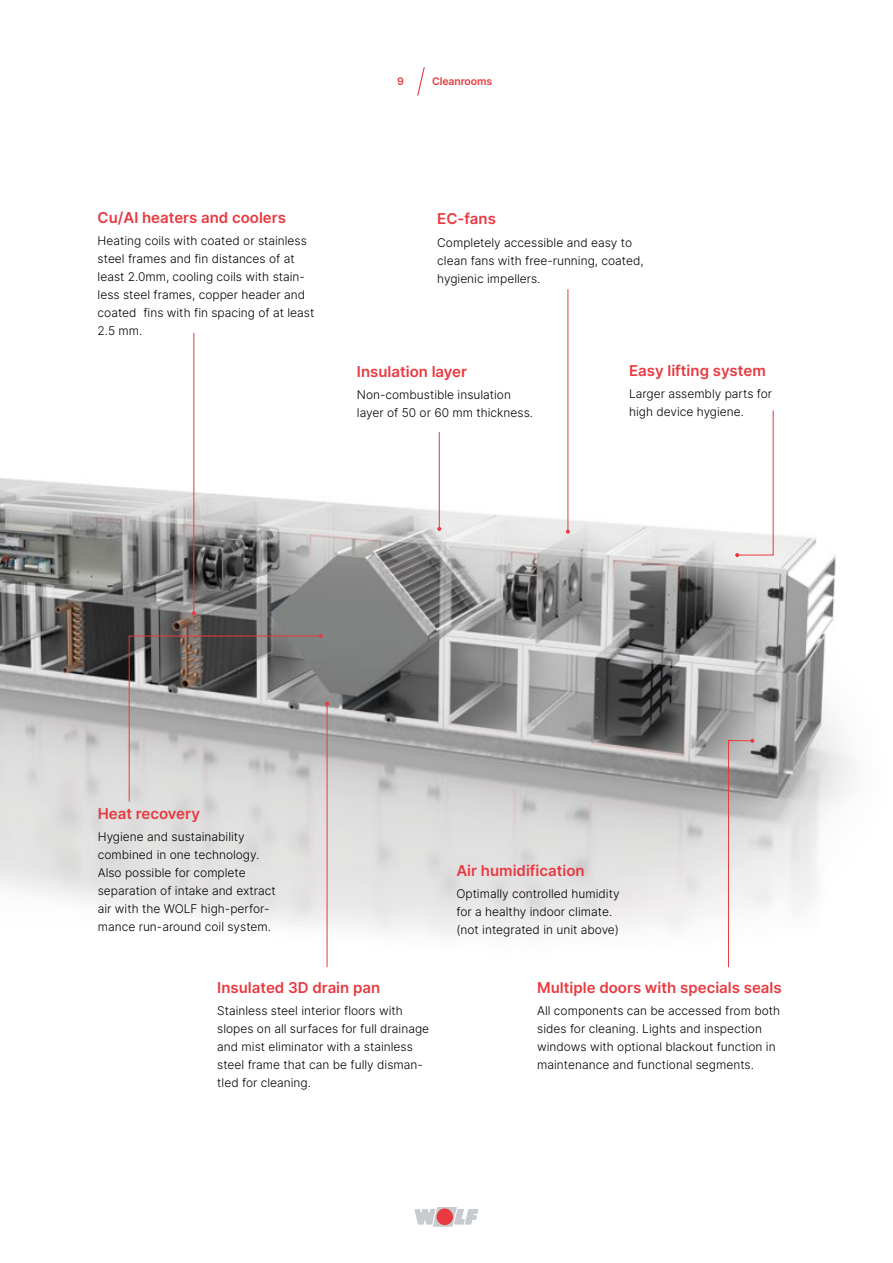
<style>
.page{position:relative;width:893px;height:1263px;background:#fff}
.page>*{position:absolute;margin:0;border:0;box-sizing:border-box;transform-origin:0 0}
.t1{font:600 15px "Inter";color:#e83a40}
.t2{font:300 12px/18px "Inter";color:#000}
.t3{font:600 10.5px "Inter";letter-spacing:-.01em;color:#e83a40}
</style>
<div class="page">
<img style="left:0;top:417px;width:854px;height:551px">
<svg style="left:727px;top:739px;width:27px;height:229px"></svg>
<hr style="left:327px;top:704px;width:1px;height:263px;background:#e83a40">
<hr style="left:193px;top:333px;width:1px;height:280px;background:#e83a40">
<svg style="left:192px;top:611px;width:4px;height:4px"></svg>
<hr style="left:567px;top:289px;width:1px;height:243px;background:#e83a40">
<svg style="left:566px;top:530px;width:4px;height:4px"></svg>
<hr style="left:439px;top:432px;width:1px;height:97px;background:#e83a40">
<svg style="left:437px;top:527px;width:4px;height:4px"></svg>
<svg style="left:128px;top:634px;width:201px;height:169px;background:#a4a1a0"></svg>
<svg style="left:735px;top:410px;width:39px;height:147px"></svg>
<svg style="left:415px;top:1207px;width:63px;height:19px"></svg>
<div style="left:436px;top:1208px;width:17px;height:17px;background:#e83a40;border-radius:50%"></div>
<svg style="left:417px;top:67px;width:8px;height:29px"></svg>
<p class="t3" style="left:397px;top:74px;width:8px">9</p>
<p class="t3" style="left:432px;top:74px;width:62px">Cleanrooms</p>
<p class="t1" style="left:98px;top:207px;width:190px">Cu/Al heaters and coolers</p>
<p class="t2" style="left:98px;top:232px;width:218px">Heating coils with coated or stainless steel frames and fin distances of at least 2.0mm, cooling coils with stain&shy;less steel frames, copper header and coated fins with fin spacing of at least<br>2.5 mm.</p>
<p class="t1" style="left:437px;top:208px;width:60px">EC-fans</p>
<p class="t2" style="left:437px;top:233px;width:208px">Completely accessible and easy to clean fans with free-running, coated, hygienic impellers.</p>
<p class="t1" style="left:357px;top:361px;width:112px">Insulation layer</p>
<p class="t2" style="left:357px;top:386px;width:178px">Non-combustible insulation layer of 50 or 60 mm thickness.</p>
<p class="t1" style="left:629px;top:359px;width:138px">Easy lifting system</p>
<p class="t2" style="left:629px;top:384px;width:145px">Larger assembly parts for high device hygiene.</p>
<p class="t1" style="left:98px;top:802px;width:104px">Heat recovery</p>
<p class="t2" style="left:98px;top:827px;width:179px">Hygiene and sustainability combined in one technology.<br>Also possible for complete separation of intake and extract air with the WOLF high-perfor&shy;mance run-around coil system.</p>
<p class="t1" style="left:456px;top:860px;width:130px">Air humidification</p>
<p class="t2" style="left:456px;top:885px;width:165px">Optimally controlled humidity for a healthy indoor climate. (not integrated in unit above)</p>
<p class="t1" style="left:217px;top:976px;width:165px">Insulated 3D drain pan</p>
<p class="t2" style="left:217px;top:1001px;width:213px">Stainless steel interior floors with slopes on all surfaces for full drainage and mist eliminator with a stainless steel frame that can be fully disman&shy;tled for cleaning.</p>
<p class="t1" style="left:537px;top:976px;width:246px">Multiple doors with specials seals</p>
<p class="t2" style="left:537px;top:1001px;width:245px">All components can be accessed from both sides for cleaning. Lights and inspection windows with optional blackout function in maintenance and functional segments.</p>
</div>
